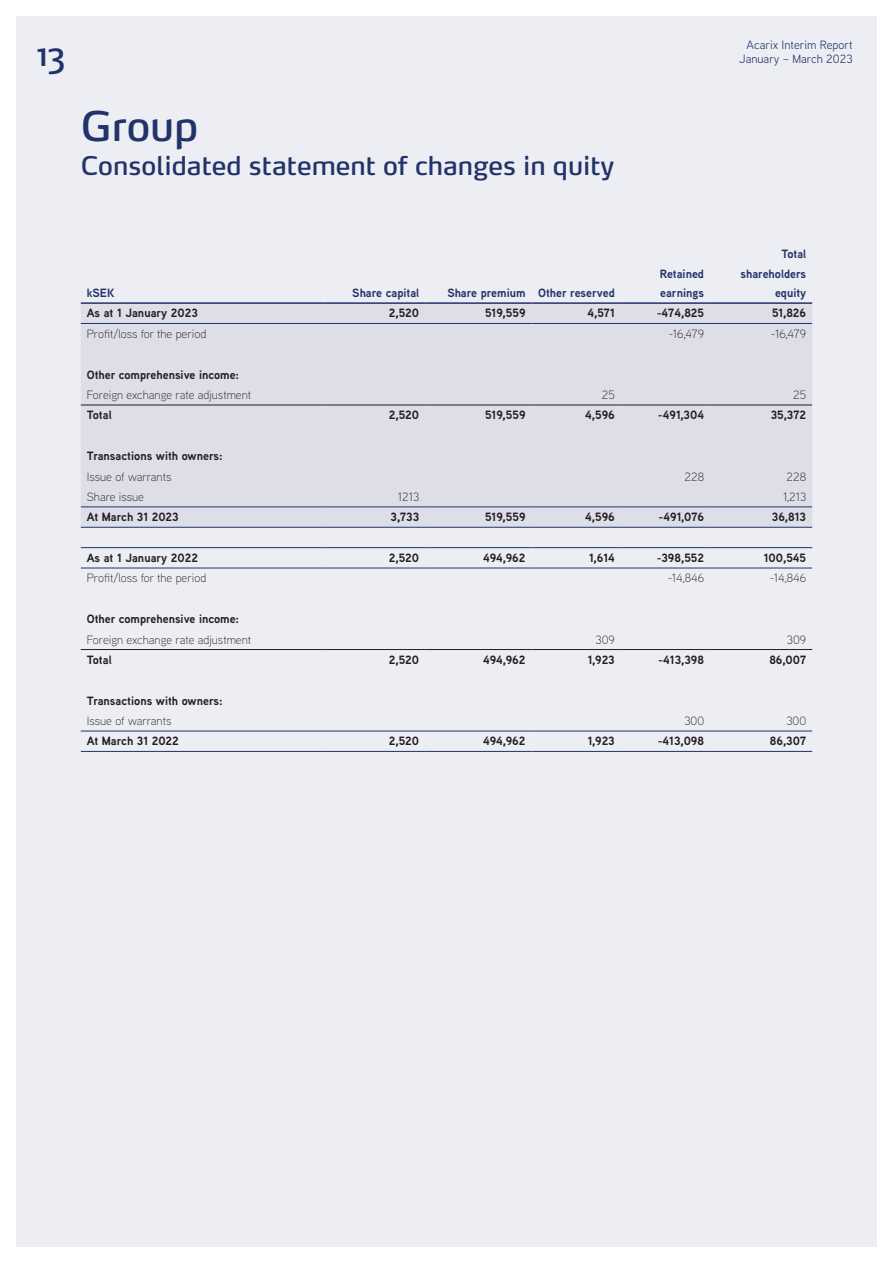
<style>
.page{position:relative;width:893px;height:1263px;background:#fff}
.page>*{position:absolute;margin:0;border:0;box-sizing:border-box;transform-origin:0 0}
.H1_-_Financial{font:40.5px "Max Pro";color:#22336a}
.t1{font:33px "Max Pro";color:#22336a}
.H1_-_Financial-2{font:25.5px "Max Pro";color:#22336a}
.Tabell_Höger{font:700 12px "Aaux Next";color:#231f20}
.Tabell_Vänster{font:700 12px "Aaux Next";color:#231f20}
.Tabell_Vänster-2{font:300 12px "Aaux Next";color:#231f20}
.Tabell_Höger-2{font:700 12px/19.5px "Aaux Next";color:#22336a}
.Tabell_Höger-3{font:300 12px "Aaux Next";color:#231f20}
.t2{font:12px "Aaux Next";color:#22336a}
.Tabell_Vänster-3{font:700 12px "Aaux Next";color:#22336a}
</style>
<div class="page">
<div style="left:16px;top:16px;width:861px;height:1231px;background:#edeef3"></div>
<div style="left:81px;top:304px;width:731px;height:223px;background:#dedee8"></div>
<hr style="left:81px;top:302px;width:242px;height:2px;background:#22336a">
<hr style="left:323px;top:302px;width:102px;height:2px;background:#22336a">
<hr style="left:425px;top:302px;width:106px;height:2px;background:#22336a">
<hr style="left:531px;top:302px;width:90px;height:2px;background:#22336a">
<hr style="left:621px;top:302px;width:89px;height:2px;background:#22336a">
<hr style="left:710px;top:302px;width:102px;height:2px;background:#22336a">
<hr style="left:81px;top:405px;width:242px;height:1px;background:#231f20">
<hr style="left:323px;top:405px;width:102px;height:1px;background:#231f20">
<hr style="left:425px;top:405px;width:106px;height:1px;background:#231f20">
<hr style="left:531px;top:405px;width:90px;height:1px;background:#231f20">
<hr style="left:621px;top:405px;width:89px;height:1px;background:#231f20">
<hr style="left:710px;top:405px;width:102px;height:1px;background:#231f20">
<hr style="left:81px;top:649px;width:242px;height:1px;background:#231f20">
<hr style="left:323px;top:649px;width:102px;height:1px;background:#231f20">
<hr style="left:425px;top:649px;width:106px;height:1px;background:#231f20">
<hr style="left:531px;top:649px;width:90px;height:1px;background:#231f20">
<hr style="left:621px;top:649px;width:89px;height:1px;background:#231f20">
<hr style="left:710px;top:649px;width:102px;height:1px;background:#231f20">
<hr style="left:81px;top:323px;width:242px;height:1px;background:#22336a">
<hr style="left:323px;top:323px;width:102px;height:1px;background:#22336a">
<hr style="left:425px;top:323px;width:106px;height:1px;background:#22336a">
<hr style="left:531px;top:323px;width:90px;height:1px;background:#22336a">
<hr style="left:621px;top:323px;width:89px;height:1px;background:#22336a">
<hr style="left:710px;top:323px;width:102px;height:1px;background:#22336a">
<hr style="left:81px;top:507px;width:242px;height:1px;background:#22336a">
<hr style="left:323px;top:507px;width:102px;height:1px;background:#22336a">
<hr style="left:425px;top:507px;width:106px;height:1px;background:#22336a">
<hr style="left:531px;top:507px;width:90px;height:1px;background:#22336a">
<hr style="left:621px;top:507px;width:89px;height:1px;background:#22336a">
<hr style="left:710px;top:507px;width:102px;height:1px;background:#22336a">
<hr style="left:81px;top:527px;width:242px;height:1px;background:#22336a">
<hr style="left:323px;top:527px;width:102px;height:1px;background:#22336a">
<hr style="left:425px;top:527px;width:106px;height:1px;background:#22336a">
<hr style="left:531px;top:527px;width:90px;height:1px;background:#22336a">
<hr style="left:621px;top:527px;width:89px;height:1px;background:#22336a">
<hr style="left:710px;top:527px;width:102px;height:1px;background:#22336a">
<hr style="left:81px;top:547px;width:242px;height:1px;background:#22336a">
<hr style="left:323px;top:547px;width:102px;height:1px;background:#22336a">
<hr style="left:425px;top:547px;width:106px;height:1px;background:#22336a">
<hr style="left:531px;top:547px;width:90px;height:1px;background:#22336a">
<hr style="left:621px;top:547px;width:89px;height:1px;background:#22336a">
<hr style="left:710px;top:547px;width:102px;height:1px;background:#22336a">
<hr style="left:81px;top:568px;width:242px;height:1px;background:#22336a">
<hr style="left:323px;top:568px;width:102px;height:1px;background:#22336a">
<hr style="left:425px;top:568px;width:106px;height:1px;background:#22336a">
<hr style="left:531px;top:568px;width:90px;height:1px;background:#22336a">
<hr style="left:621px;top:568px;width:89px;height:1px;background:#22336a">
<hr style="left:710px;top:568px;width:102px;height:1px;background:#22336a">
<hr style="left:81px;top:731px;width:242px;height:1px;background:#22336a">
<hr style="left:323px;top:731px;width:102px;height:1px;background:#22336a">
<hr style="left:425px;top:731px;width:106px;height:1px;background:#22336a">
<hr style="left:531px;top:731px;width:90px;height:1px;background:#22336a">
<hr style="left:621px;top:731px;width:89px;height:1px;background:#22336a">
<hr style="left:710px;top:731px;width:102px;height:1px;background:#22336a">
<hr style="left:81px;top:751px;width:242px;height:1px;background:#22336a">
<hr style="left:323px;top:751px;width:102px;height:1px;background:#22336a">
<hr style="left:425px;top:751px;width:106px;height:1px;background:#22336a">
<hr style="left:531px;top:751px;width:90px;height:1px;background:#22336a">
<hr style="left:621px;top:751px;width:89px;height:1px;background:#22336a">
<hr style="left:710px;top:751px;width:102px;height:1px;background:#22336a">
<p class="t2" style="left:746px;top:37px;width:108px">Acarix Interim Report</p>
<h2 class="t1" style="left:37px;top:25px;width:30px">13</h2>
<p class="t2" style="left:739px;top:51px;width:115px">January – March 2023</p>
<p class="H1_-_Financial" style="left:81px;top:92px;width:119px">Group</p>
<p class="H1_-_Financial-2" style="left:81px;top:144px;width:535px">Consolidated statement of changes in quity</p>
<p class="Tabell_Vänster-3" style="left:87px;top:284px;width:29px">kSEK</p>
<p class="Tabell_Höger-2" style="left:352px;top:283px;width:68px">Share capital</p>
<p class="Tabell_Höger-2" style="left:447px;top:283px;width:80px">Share premium</p>
<p class="Tabell_Höger-2" style="left:538px;top:283px;width:78px">Other reserved</p>
<p class="Tabell_Höger-2" style="left:660px;top:263px;width:46px">Retained earnings</p>
<p class="Tabell_Höger-2" style="left:741px;top:244px;width:67px;text-align:right">Total shareholders equity</p>
<p class="Tabell_Vänster" style="left:87px;top:305px;width:113px">As at 1 January 2023</p>
<p class="Tabell_Höger" style="left:389px;top:305px;width:32px">2,520</p>
<p class="Tabell_Höger" style="left:485px;top:305px;width:42px">519,559</p>
<p class="Tabell_Höger" style="left:587px;top:305px;width:29px">4,571</p>
<p class="Tabell_Höger" style="left:657px;top:305px;width:49px">-474,825</p>
<p class="Tabell_Höger" style="left:772px;top:305px;width:36px">51,826</p>
<p class="Tabell_Vänster-2" style="left:87px;top:326px;width:121px">Profit/loss for the period</p>
<p class="Tabell_Höger-3" style="left:669px;top:326px;width:37px">-16,479</p>
<p class="Tabell_Höger-3" style="left:771px;top:326px;width:37px">-16,479</p>
<p class="Tabell_Vänster" style="left:87px;top:366px;width:154px">Other comprehensive income:</p>
<p class="Tabell_Vänster-2" style="left:87px;top:387px;width:166px">Foreign exchange rate adjustment</p>
<p class="Tabell_Höger-3" style="left:602px;top:387px;width:14px">25</p>
<p class="Tabell_Höger-3" style="left:793px;top:387px;width:14px">25</p>
<p class="Tabell_Vänster" style="left:87px;top:407px;width:26px">Total</p>
<p class="Tabell_Höger" style="left:389px;top:407px;width:32px">2,520</p>
<p class="Tabell_Höger" style="left:485px;top:407px;width:42px">519,559</p>
<p class="Tabell_Höger" style="left:585px;top:407px;width:31px">4,596</p>
<p class="Tabell_Höger" style="left:658px;top:407px;width:48px">-491,304</p>
<p class="Tabell_Höger" style="left:771px;top:407px;width:37px">35,372</p>
<p class="Tabell_Vänster" style="left:87px;top:447px;width:137px">Transactions with owners:</p>
<p class="Tabell_Vänster-2" style="left:87px;top:468px;width:86px">Issue of warrants</p>
<p class="Tabell_Höger-3" style="left:684px;top:468px;width:21px">228</p>
<p class="Tabell_Höger-3" style="left:787px;top:468px;width:21px">228</p>
<p class="Tabell_Vänster-2" style="left:87px;top:489px;width:59px">Share issue</p>
<p class="Tabell_Höger-3" style="left:398px;top:489px;width:23px">1213</p>
<p class="Tabell_Höger-3" style="left:783px;top:489px;width:25px">1,213</p>
<p class="Tabell_Vänster" style="left:87px;top:509px;width:94px">At March 31 2023</p>
<p class="Tabell_Höger" style="left:391px;top:509px;width:30px">3,733</p>
<p class="Tabell_Höger" style="left:485px;top:509px;width:42px">519,559</p>
<p class="Tabell_Höger" style="left:585px;top:509px;width:31px">4,596</p>
<p class="Tabell_Höger" style="left:658px;top:509px;width:47px">-491,076</p>
<p class="Tabell_Höger" style="left:772px;top:509px;width:36px">36,813</p>
<p class="Tabell_Vänster" style="left:87px;top:549px;width:113px">As at 1 January 2022</p>
<p class="Tabell_Höger" style="left:389px;top:549px;width:32px">2,520</p>
<p class="Tabell_Höger" style="left:483px;top:549px;width:44px">494,962</p>
<p class="Tabell_Höger" style="left:589px;top:549px;width:27px">1,614</p>
<p class="Tabell_Höger" style="left:657px;top:549px;width:49px">-398,552</p>
<p class="Tabell_Höger" style="left:764px;top:549px;width:44px">100,545</p>
<p class="Tabell_Vänster-2" style="left:87px;top:570px;width:121px">Profit/loss for the period</p>
<p class="Tabell_Höger-3" style="left:668px;top:570px;width:38px">-14,846</p>
<p class="Tabell_Höger-3" style="left:770px;top:570px;width:38px">-14,846</p>
<p class="Tabell_Vänster" style="left:87px;top:610px;width:154px">Other comprehensive income:</p>
<p class="Tabell_Vänster-2" style="left:87px;top:631px;width:166px">Foreign exchange rate adjustment</p>
<p class="Tabell_Höger-3" style="left:596px;top:631px;width:21px">309</p>
<p class="Tabell_Höger-3" style="left:787px;top:631px;width:21px">309</p>
<p class="Tabell_Vänster" style="left:87px;top:651px;width:26px">Total</p>
<p class="Tabell_Höger" style="left:389px;top:651px;width:32px">2,520</p>
<p class="Tabell_Höger" style="left:483px;top:651px;width:44px">494,962</p>
<p class="Tabell_Höger" style="left:588px;top:651px;width:28px">1,923</p>
<p class="Tabell_Höger" style="left:658px;top:651px;width:47px">-413,398</p>
<p class="Tabell_Höger" style="left:769px;top:651px;width:38px">86,007</p>
<p class="Tabell_Vänster" style="left:87px;top:692px;width:137px">Transactions with owners:</p>
<p class="Tabell_Vänster-2" style="left:87px;top:713px;width:86px">Issue of warrants</p>
<p class="Tabell_Höger-3" style="left:684px;top:713px;width:21px">300</p>
<p class="Tabell_Höger-3" style="left:786px;top:713px;width:21px">300</p>
<p class="Tabell_Vänster" style="left:87px;top:733px;width:94px">At March 31 2022</p>
<p class="Tabell_Höger" style="left:389px;top:733px;width:32px">2,520</p>
<p class="Tabell_Höger" style="left:483px;top:733px;width:44px">494,962</p>
<p class="Tabell_Höger" style="left:588px;top:733px;width:28px">1,923</p>
<p class="Tabell_Höger" style="left:658px;top:733px;width:48px">-413,098</p>
<p class="Tabell_Höger" style="left:770px;top:733px;width:38px">86,307</p>
</div>
